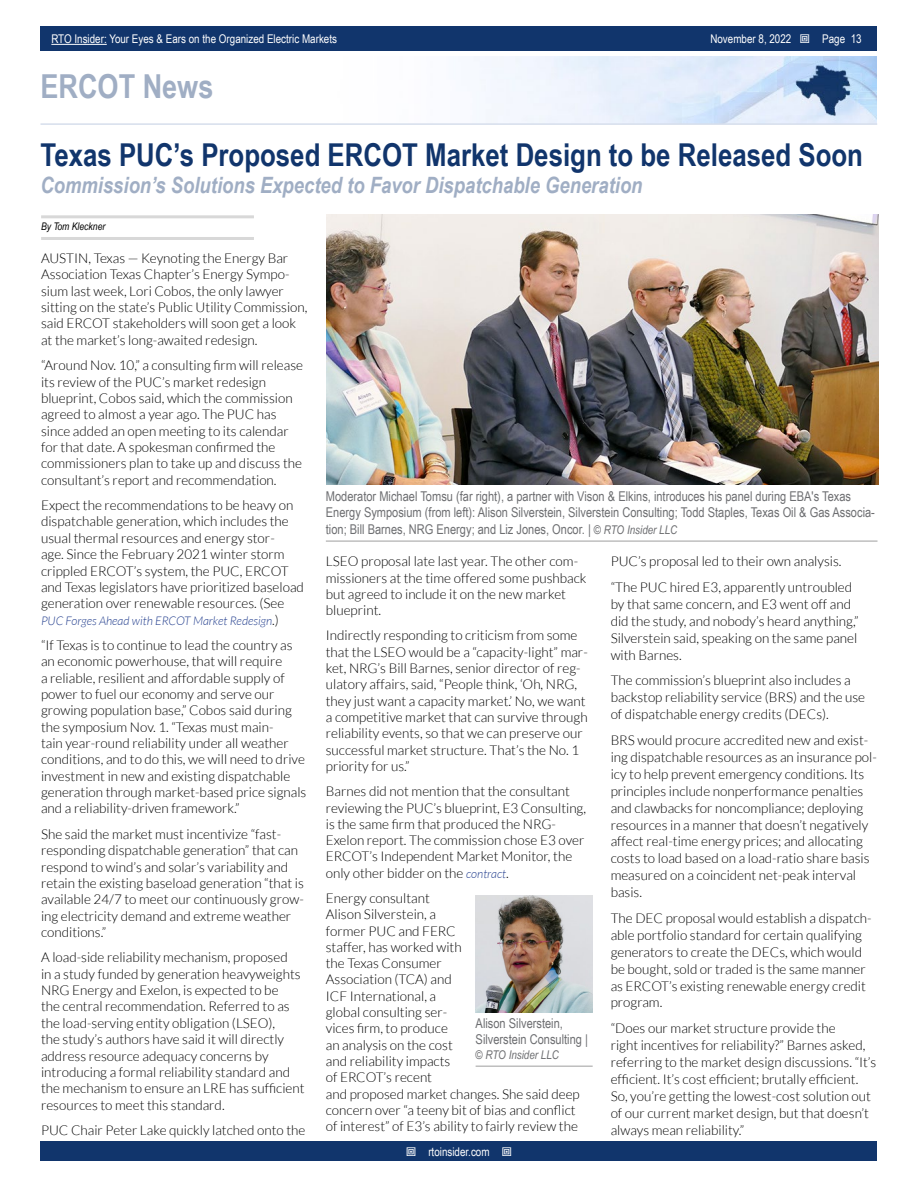
<style>
.page{position:relative;width:918px;height:1188px;background:#fff}
.page>*{position:absolute;margin:0;border:0;box-sizing:border-box;transform-origin:0 0}
.t1{font:700 33px "Arial Narrow";color:#a0aec4}
.t2{font:700 31.5px "Arial Narrow";color:#11356c}
.t3{font:italic 700 22.5px "Arial Narrow";color:#a0aec4}
.t4{font:300 13.5px/16.4px "Lato";color:#000}
.t5{font:13.5px/16.2px "Arial Narrow";color:#6d6e71}
.t6{font:12px "Arial Narrow";color:#fff}
.t7{font:italic 300 12px "Lato";color:#25408f}
.t8{font:italic 12px "Arial Narrow";color:#6d6e71}
.t9{font:italic 10.5px "Arial Narrow";color:#000}
.s1{font-style:normal;font-size:13.5px;color:#000}
.s2{font-style:italic;font-size:12px}
.s3{font-style:italic;font-size:12px;color:#25408f}
</style>
<div class="page">
<div style="left:41px;top:1142px;width:836px;height:19px;background:#11356c"></div>
<div style="left:41px;top:27px;width:836px;height:24px;background:#11356c"></div>
<hr style="left:51px;top:44px;width:56px;height:1px;background:#fff">
<img style="left:474px;top:56px;width:403px;height:67px">
<hr style="left:40px;top:123px;width:837px;height:2px;background:#d6deec">
<hr style="left:41px;top:215px;width:213px;height:3px;background:#d8d8d8">
<hr style="left:41px;top:237px;width:213px;height:3px;background:#d8d8d8">
<hr style="left:326px;top:540px;width:552px;height:2px;background:#bfbfbf">
<img style="left:326px;top:214px;width:553px;height:271px">
<img style="left:475px;top:896px;width:117px;height:117px">
<hr style="left:476px;top:1065px;width:117px;height:2px;background:#bfbfbf">
<p class="t6" style="left:51px;top:30px;width:287px">RTO Insider: Your Eyes &amp; Ears on the Organized Electric Markets</p>
<p class="t6" style="left:710px;top:30px;width:82px">November 8, 2022</p>
<p class="t6" style="left:822px;top:30px;width:41px">Page 13</p>
<h1 class="t1" style="left:40px;top:61px;width:174px">ERCOT News</h1>
<h2 class="t2" style="left:40px;top:131px;width:824px">Texas PUC’s Proposed ERCOT Market Design to be Released Soon</h2>
<h3 class="t3" style="left:40px;top:168px;width:604px">Commission’s Solutions Expected to Favor Dispatchable Generation</h3>
<p class="t9" style="left:41px;top:219px;width:66px">By Tom Kleckner</p>
<p class="t4" style="left:41px;top:250px;width:268px">AUSTIN, Texas — Keynoting the Energy Bar Association Texas Chapter’s Energy Sympo&shy;sium last week, Lori Cobos, the only lawyer sitting on the state’s Public Utility Commission, said ERCOT stakeholders will soon get a look at the market’s long-awaited redesign.</p>
<p class="t4" style="left:41px;top:357px;width:264px">“Around Nov. 10,” a consulting firm will release its review of the PUC’s market redesign blueprint, Cobos said, which the commission agreed to almost a year ago. The PUC has since added an open meeting to its calendar for that date. A spokesman confirmed the commissioners plan to take up and discuss the consultant’s report and recommendation.</p>
<p class="t4" style="left:41px;top:497px;width:264px">Expect the recommendations to be heavy on dispatchable generation, which includes the usual thermal resources and energy stor-<br>age. Since the February 2021 winter storm crippled ERCOT’s system, the PUC, ERCOT and Texas legislators have prioritized baseload generation over renewable resources. (See</p>
<p class="t7" style="left:41px;top:614px;width:239px">PUC Forges Ahead with ERCOT Market Redesign<span class="s1">.)</span></p>
<p class="t4" style="left:41px;top:637px;width:267px">“If Texas is to continue to lead the country as an economic powerhouse, that will require<br>a reliable, resilient and affordable supply of power to fuel our economy and serve our growing population base,” Cobos said during the symposium Nov. 1. “Texas must main-<br>tain year-round reliability under all weather conditions, and to do this, we will need to drive investment in new and existing dispatchable generation through market-based price signals and a reliability-driven framework.”</p>
<p class="t4" style="left:41px;top:826px;width:264px">She said the market must incentivize “fast&shy;responding dispatchable generation” that can respond to wind’s and solar’s variability and retain the existing baseload generation “that is available 24/7 to meet our continuously grow&shy;ing electricity demand and extreme weather conditions.”</p>
<p class="t4" style="left:41px;top:949px;width:265px">A load-side reliability mechanism, proposed<br>in a study funded by generation heavyweights NRG Energy and Exelon, is expected to be<br>the central recommendation. Referred to as the load-serving entity obligation (LSEO),<br>the study’s authors have said it will directly address resource adequacy concerns by introducing a formal reliability standard and the mechanism to ensure an LRE has sufficient resources to meet this standard.</p>
<p class="t4" style="left:41px;top:1122px;width:266px">PUC Chair Peter Lake quickly latched onto the</p>
<p class="t5" style="left:326px;top:488px;width:551px">Moderator Michael Tomsu (far right), a partner with Vison &amp; Elkins, introduces his panel during EBA's Texas<br>Energy Symposium (from left): Alison Silverstein, Silverstein Consulting; Todd Staples, Texas Oil &amp; Gas Associa&shy;tion; Bill Barnes, NRG Energy; and Liz Jones, Oncor. | <span class="s2">© RTO Insider LLC</span></p>
<p class="t4" style="left:611px;top:548px;width:243px;line-height:26px">PUC’s proposal led to their own analysis. “The PUC hired E3, apparently untroubled</p>
<p class="t4" style="left:611px;top:596px;width:249px;line-height:17px">by that same concern, and E3 went off and did the study, and nobody’s heard anything,” Silverstein said, speaking on the same panel with Barnes.</p>
<p class="t4" style="left:611px;top:672px;width:256px;line-height:17px">The commission’s blueprint also includes a backstop reliability service (BRS) and the use of dispatchable energy credits (DECs).</p>
<p class="t4" style="left:611px;top:732px;width:268px;line-height:17px">BRS would procure accredited new and exist&shy;ing dispatchable resources as an insurance pol&shy;icy to help prevent emergency conditions. Its principles include nonperformance penalties and clawbacks for noncompliance; deploying resources in a manner that doesn’t negatively affect real-time energy prices; and allocating costs to load based on a load-ratio share basis measured on a coincident net-peak interval basis.</p>
<p class="t4" style="left:611px;top:910px;width:263px;line-height:17px">The DEC proposal would establish a dispatch&shy;able portfolio standard for certain qualifying generators to create the DECs, which would be bought, sold or traded is the same manner as ERCOT’s existing renewable energy credit program.</p>
<p class="t4" style="left:611px;top:1020px;width:267px;line-height:17px">“Does our market structure provide the<br>right incentives for reliability?” Barnes asked, referring to the market design discussions. “It’s efficient. It’s cost efficient; brutally efficient.<br>So, you’re getting the lowest-cost solution out of our current market design, but that doesn’t always mean reliability.”</p>
<p class="t4" style="left:326px;top:553px;width:262px">LSEO proposal late last year. The other com&shy;missioners at the time offered some pushback but agreed to include it on the new market blueprint.</p>
<p class="t4" style="left:326px;top:628px;width:264px">Indirectly responding to criticism from some that the LSEO would be a “capacity-light” mar&shy;ket, NRG’s Bill Barnes, senior director of reg&shy;ulatory affairs, said, “People think, ‘Oh, NRG, they just want a capacity market.’ No, we want a competitive market that can survive through reliability events, so that we can preserve our successful market structure. That’s the No. 1 priority for us.”</p>
<p class="t4" style="left:326px;top:783px;width:262px">Barnes did not mention that the consultant reviewing the PUC’s blueprint, E3 Consulting, is the same firm that produced the NRG-Exelon report. The commission chose E3 over ERCOT’s Independent Market Monitor, the only other bidder on the <span class="s3">contract</span>.</p>
<p class="t4" style="left:326px;top:890px;width:256px">Energy consultant<br>Alison Silverstein, a<br>former PUC and FERC<br>staffer, has worked with<br>the Texas Consumer<br>Association (TCA) and<br>ICF International, a<br>global consulting ser-<br>vices firm, to produce<br>an analysis on the cost<br>and reliability impacts<br>of ERCOT’s recent<br>and proposed market changes. She said deep concern over “a teeny bit of bias and conflict of interest” of E3’s ability to fairly review the</p>
<p class="t5" style="left:476px;top:1015px;width:114px">Alison Silverstein,<br>Silverstein Consulting |</p>
<p class="t8" style="left:476px;top:1046px;width:85px">© RTO Insider LLC</p>
<p class="t6" style="left:428px;top:1143px;width:63px">rtoinsider.com</p>
</div>
